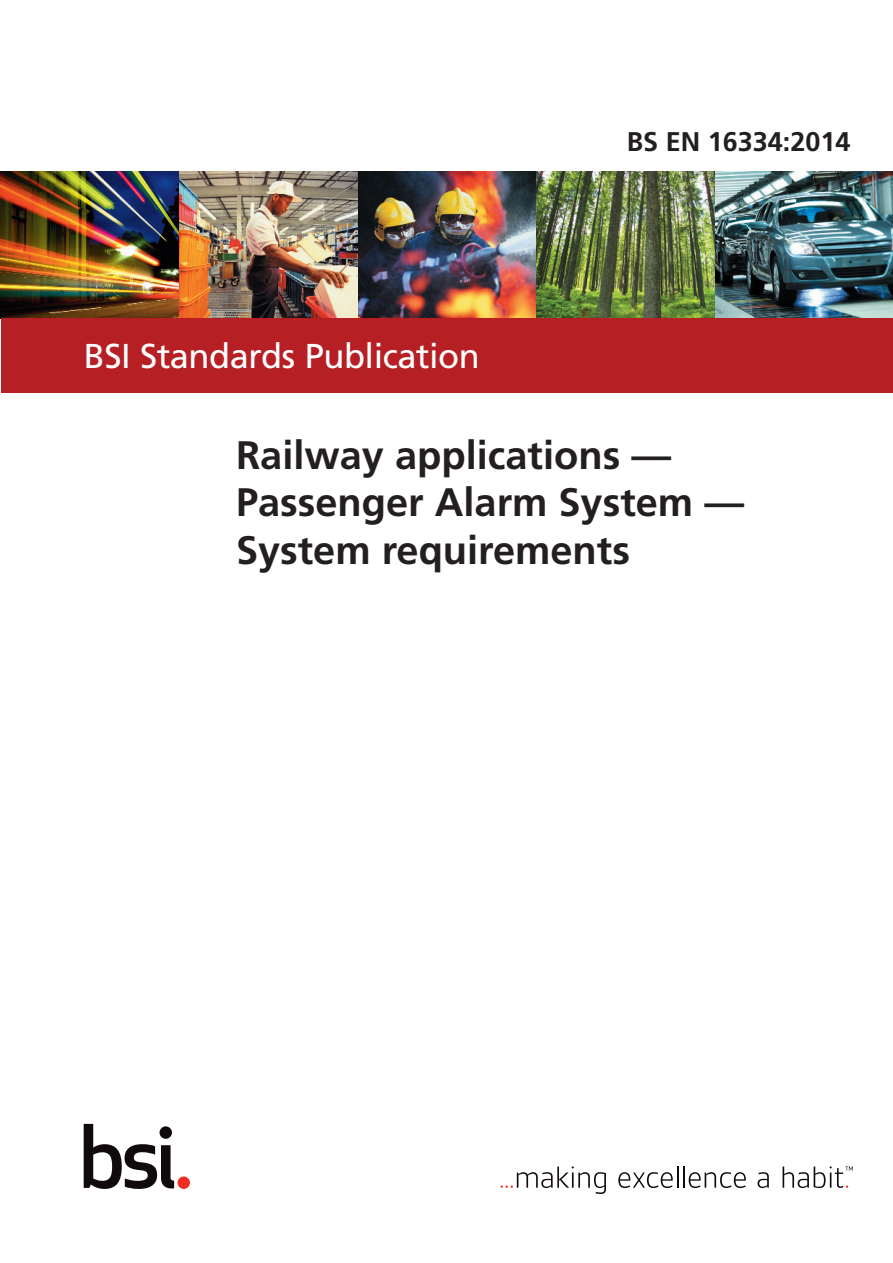
<style>
.page{position:relative;width:893px;height:1263px;background:#fff}
.page>*{position:absolute;margin:0;border:0;box-sizing:border-box;transform-origin:0 0}
.t1{font:700 39.75px/47.7px "Frutiger";color:#231f20}
.t2{font:34.5px "Frutiger LT Std";letter-spacing:-.015em;color:#fff}
.t3{font:700 27px "Frutiger";color:#231f20}
</style>
<div class="page">
<img style="left:1px;top:172px;width:179px;height:146px">
<img style="left:180px;top:172px;width:178px;height:146px">
<img style="left:358px;top:172px;width:179px;height:146px">
<img style="left:537px;top:172px;width:178px;height:146px">
<img style="left:715px;top:172px;width:178px;height:146px">
<div style="left:1px;top:318px;width:892px;height:75px;background:#b62024"></div>
<svg style="left:501px;top:1166px;width:105px;height:28px"></svg>
<svg style="left:618px;top:1166px;width:60px;height:22px"></svg>
<hr style="left:683px;top:1166px;width:2px;height:22px;background:#110a0c">
<svg style="left:689px;top:1172px;width:57px;height:16px"></svg>
<svg style="left:757px;top:1172px;width:12px;height:16px"></svg>
<svg style="left:783px;top:1166px;width:70px;height:22px"></svg>
<svg style="left:84px;top:1124px;width:90px;height:65px"></svg>
<div style="left:178px;top:1176px;width:12px;height:13px;background:#ee2e22;border-radius:50%"></div>
<p class="t2" style="left:84px;top:336px;width:397px">BSI Standards Publication</p>
<p class="t3" style="left:627px;top:126px;width:225px">BS EN 16334:2014</p>
<p class="t1" style="left:236px;top:431px;width:510px">Railway applications —<br>Passenger Alarm System —<br>System requirements</p>
</div>
